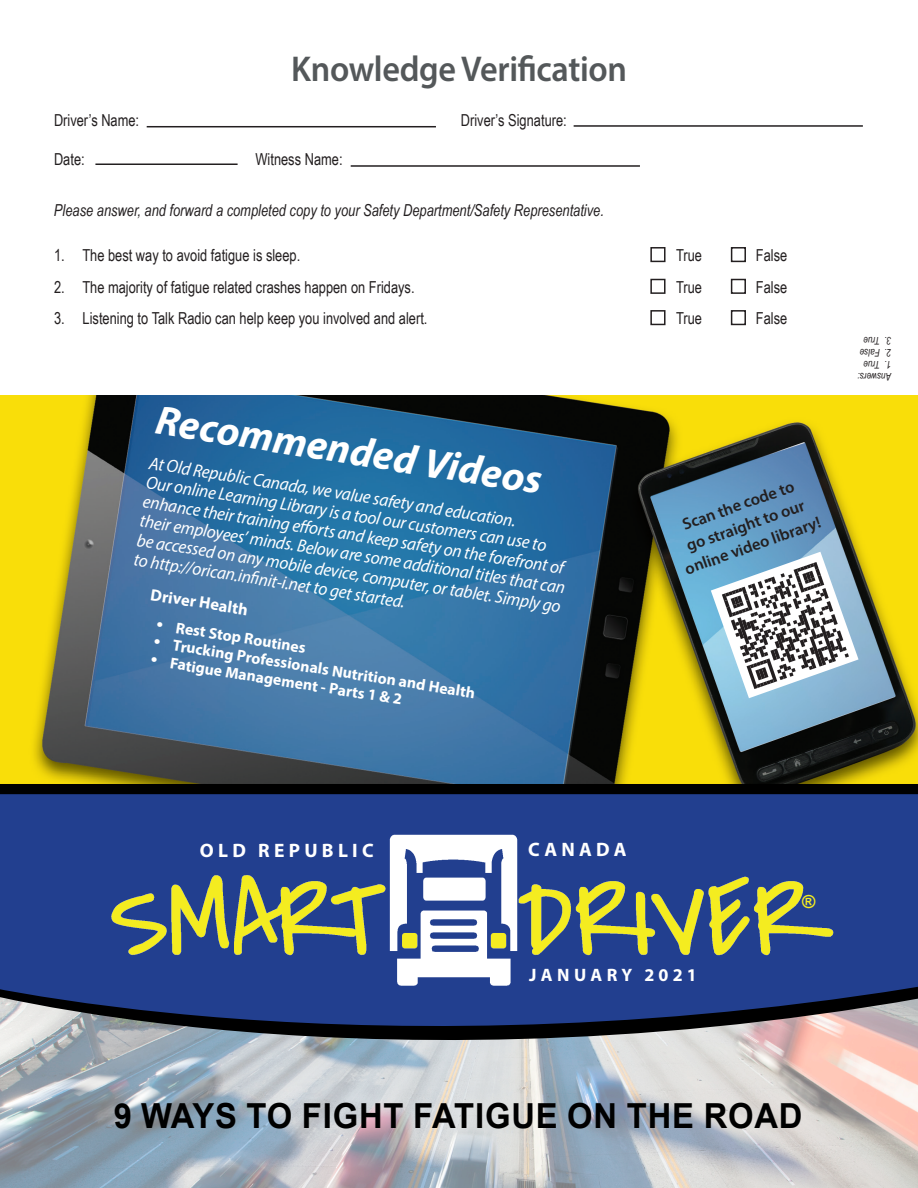
<style>
.page{position:relative;width:918px;height:1188px;background:#fff}
.page>*{position:absolute;margin:0;border:0;box-sizing:border-box;transform-origin:0 0}
.t1{font:italic 700 41.1px "Myriad Pro";color:#fff}
.t2{font:600 36px "Myriad Pro";letter-spacing:-.01em;color:#54585a;scale:.95 1}
.t3{font:700 34.5px "Arial";letter-spacing:.025em;color:#000;scale:.95 1}
.t4{font:700 19.5px "Myriad Pro";letter-spacing:.22em;color:#fff}
.t5{font:italic 18.15px/19.5px "Myriad Pro";color:#fff;scale:.95 1}
.t6{font:700 18px "Myriad Pro";letter-spacing:.23em;color:#fff}
.t7{font:700 18px "Arial";color:#f4ec20}
.t8{font:16.5px "Arial Narrow";color:#231f20;scale:.95 1}
.t9{font:italic 16.5px "Arial Narrow";color:#231f20;scale:.95 1}
.t10{font:600 16.5px/21.5px "Myriad Pro";color:#231f20;text-align:center}
.t11{font:700 16.5px "Myriad Pro";color:#fff}
.t12{font:700 15.75px "Myriad Pro";color:#fff}
.t13{font:italic 10.5px "Arial Narrow";color:#231f20;scale:.95 1}
.s1{font-family:"Times New Roman";font-size:18px}
</style>
<div class="page">
<hr style="left:95px;top:164px;width:143px;height:1px;background:#231f20">
<img style="left:0;top:395px;width:918px;height:389px">
<img style="left:0;top:1106px;width:918px;height:82px">
<svg style="left:0;top:784px;width:918px;height:322px;background:#b2b4b8"></svg>
<svg style="left:0;top:794px;width:918px;height:292px;background:#7d89ab"></svg>
<img style="left:104px;top:768px;width:739px;height:266px">
<svg style="left:711px;top:552px;width:148px;height:146px"></svg>
<div style="left:650px;top:247px;width:16px;height:15px;border:2px solid #231f20"></div>
<div style="left:650px;top:279px;width:16px;height:15px;border:2px solid #231f20"></div>
<div style="left:650px;top:310px;width:16px;height:15px;border:2px solid #231f20"></div>
<div style="left:731px;top:247px;width:15px;height:15px;border:2px solid #231f20"></div>
<div style="left:731px;top:279px;width:15px;height:15px;border:2px solid #231f20"></div>
<div style="left:731px;top:310px;width:15px;height:15px;border:2px solid #231f20"></div>
<hr style="left:147px;top:126px;width:289px;height:1px;background:#231f20">
<hr style="left:574px;top:125px;width:289px;height:2px;background:#231f20">
<hr style="left:351px;top:165px;width:289px;height:2px;background:#231f20">
<p class="t2" style="left:291px;top:46px;width:355px">Knowledge Verification</p>
<p class="t8" style="left:54px;top:108px;width:91px">Driver’s Name:</p>
<p class="t8" style="left:461px;top:108px;width:113px">Driver’s Signature:</p>
<p class="t8" style="left:54px;top:147px;width:34px">Date:</p>
<p class="t8" style="left:255px;top:147px;width:93px">Witness Name:</p>
<p class="t9" style="left:54px;top:199px;width:580px">Please answer, and forward a completed copy to your Safety Department/Safety Representative.</p>
<p class="t8" style="left:54px;top:243px;width:261px">1. The best way to avoid fatigue is sleep.</p>
<p class="t8" style="left:676px;top:243px;width:29px">True</p>
<p class="t8" style="left:756px;top:243px;width:35px">False</p>
<p class="t8" style="left:54px;top:275px;width:381px">2. The majority of fatigue related crashes happen on Fridays.</p>
<p class="t8" style="left:676px;top:275px;width:29px">True</p>
<p class="t8" style="left:756px;top:275px;width:35px">False</p>
<p class="t8" style="left:54px;top:306px;width:395px">3. Listening to Talk Radio can help keep you involved and alert.</p>
<p class="t8" style="left:676px;top:306px;width:29px">True</p>
<p class="t8" style="left:756px;top:306px;width:35px">False</p>
<p class="t1" style="left:160px;top:393px;width:392px;rotate:9deg">Recommended Videos</p>
<p class="t5" style="left:151px;top:453px;width:392px;rotate:9deg">At Old Republic Canada, we value safety and education.</p>
<p class="t5" style="left:148px;top:472px;width:454px;rotate:9deg">Our online Learning Library is a tool our customers can use to enhance their training eff orts and keep safety on the forefront of their employees’ minds. Below are some additional titles that can be accessed on any mobile device, computer, or tablet. Simply go to http://orican.infi nit-i.net to get started.</p>
<p class="t11" style="left:153px;top:584px;width:100px;rotate:9deg">Driver Health</p>
<p class="t12" style="left:158px;top:614px;width:152px;rotate:9deg"><span class="s1">•</span> Rest Stop Routines</p>
<p class="t12" style="left:156px;top:632px;width:327px;rotate:9deg"><span class="s1">•</span> Trucking Professionals Nutrition and Health</p>
<p class="t12" style="left:153px;top:650px;width:256px;rotate:9deg"><span class="s1">•</span> Fatigue Management - Parts 1 &amp; 2</p>
<p class="t10" style="left:679px;top:515px;width:119px;rotate:-20deg">Scan the code to</p>
<p class="t10" style="left:674px;top:539px;width:144px;rotate:-20deg">go straight to our online video library!</p>
<p class="t13" style="left:891px;top:348px;width:31px;rotate:-180deg">3. True</p>
<p class="t13" style="left:891px;top:360px;width:35px;rotate:-180deg">2. False</p>
<p class="t13" style="left:891px;top:372px;width:31px;rotate:-180deg">1. True</p>
<p class="t13" style="left:891px;top:384px;width:37px;rotate:-180deg">Answers:</p>
<p class="t4" style="left:200px;top:838px;width:175px">OLD REPUBLIC</p>
<p class="t4" style="left:528px;top:837px;width:100px">CANADA</p>
<p class="t6" style="left:529px;top:963px;width:169px">JANUARY 2021</p>
<p class="t7" style="left:802px;top:889px;width:15px">®</p>
<p class="t3" style="left:114px;top:1091px;width:727px">9 WAYS TO FIGHT FATIGUE ON THE ROAD</p>
</div>
